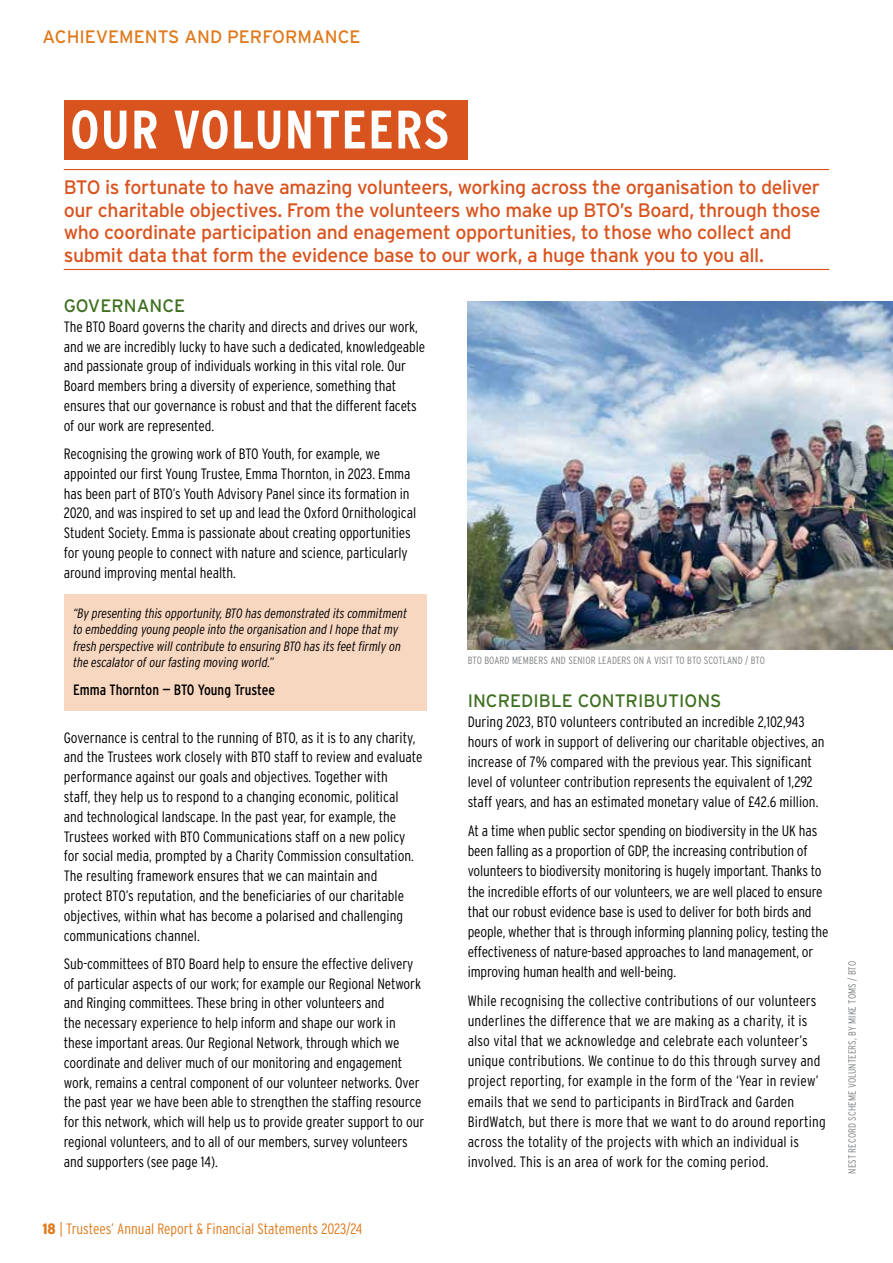
<style>
.page{position:relative;width:893px;height:1263px;background:#fff}
.page>*{position:absolute;margin:0;border:0;box-sizing:border-box;transform-origin:0 0}
.t1{font:700 54px "Interstate Condensed";letter-spacing:.02em;color:#fff}
.t2{font:19.5px/22.5px "Interstate";letter-spacing:-.02em;color:#d9531e}
.t3{font:18px "Interstate";color:#3f7021}
.t4{font:18px "Interstate";color:#df7a1c}
.t5{font:300 15px/19.8px "Interstate Condensed";letter-spacing:-.005em;color:#000}
.t6{font:300 15px "Interstate Condensed";color:#df7a1c}
.t7{font:15px "Interstate Condensed";color:#000}
.t8{font:italic 300 13.5px/16.5px "Interstate Condensed";color:#000}
.t9{font:300 10.5px "Interstate Condensed";letter-spacing:.01em;color:#808285}
.s1{font-weight:900}
</style>
<div class="page">
<div style="left:64px;top:100px;width:404px;height:59px;background:#d9531e"></div>
<hr style="left:64px;top:169px;width:765px;height:1px;background:#d9531e">
<hr style="left:64px;top:269px;width:765px;height:1px;background:#d9531e">
<img style="left:468px;top:302px;width:425px;height:348px">
<div style="left:64px;top:594px;width:362px;height:117px;background:#f8d7c1"></div>
<p class="t4" style="left:43px;top:26px;width:320px">ACHIEVEMENTS AND PERFORMANCE</p>
<h1 class="t1" style="left:70px;top:99px;width:380px">OUR VOLUNTEERS</h1>
<p class="t2" style="left:64px;top:176px;width:758px">BTO is fortunate to have amazing volunteers, working across the organisation to deliver our charitable objectives. From the volunteers who make up BTO’s Board, through those who coordinate participation and enagement opportunities, to those who collect and submit data that form the evidence base to our work, a huge thank you to you all.</p>
<p class="t3" style="left:64px;top:296px;width:123px">GOVERNANCE</p>
<p class="t5" style="left:64px;top:317px;width:363px">The BTO Board governs the charity and directs and drives our work, and we are incredibly lucky to have such a dedicated, knowledgeable and passionate group of individuals working in this vital role. Our Board members bring a diversity of experience, something that ensures that our governance is robust and that the different facets of our work are represented.</p>
<p class="t5" style="left:64px;top:444px;width:354px">Recognising the growing work of BTO Youth, for example, we appointed our first Young Trustee, Emma Thornton, in 2023. Emma has been part of BTO’s Youth Advisory Panel since its formation in 2020, and was inspired to set up and lead the Oxford Ornithological Student Society. Emma is passionate about creating opportunities for young people to connect with nature and science, particularly around improving mental health.</p>
<p class="t8" style="left:73px;top:604px;width:336px">“By presenting this opportunity, BTO has demonstrated its commitment to embedding young people into the organisation and I hope that my fresh perspective will contribute to ensuring BTO has its feet firmly on the escalator of our fasting moving world.”</p>
<p class="t7" style="left:73px;top:681px;width:204px">Emma Thornton — BTO Young Trustee</p>
<p class="t5" style="left:64px;top:727px;width:360px">Governance is central to the running of BTO, as it is to any charity, and the Trustees work closely with BTO staff to review and evaluate performance against our goals and objectives. Together with<br>staff, they help us to respond to a changing economic, political<br>and technological landscape. In the past year, for example, the Trustees worked with BTO Communications staff on a new policy for social media, prompted by a Charity Commission consultation.<br>The resulting framework ensures that we can maintain and<br>protect BTO’s reputation, and the beneficiaries of our charitable objectives, within what has become a polarised and challenging communications channel.</p>
<p class="t5" style="left:64px;top:953px;width:362px">Sub-committees of BTO Board help to ensure the effective delivery of particular aspects of our work; for example our Regional Network and Ringing committees. These bring in other volunteers and<br>the necessary experience to help inform and shape our work in these important areas. Our Regional Network, through which we coordinate and deliver much of our monitoring and engagement work, remains a central component of our volunteer networks. Over the past year we have been able to strengthen the staffing resource for this network, which will help us to provide greater support to our regional volunteers, and to all of our members, survey volunteers and supporters (see page 14).</p>
<p class="t9" style="left:468px;top:655px;width:299px">BTO BOARD MEMBERS AND SENIOR LEADERS ON A VISIT TO BTO SCOTLAND / BTO</p>
<p class="t3" style="left:468px;top:690px;width:255px">INCREDIBLE CONTRIBUTIONS</p>
<p class="t5" style="left:468px;top:711px;width:358px">During 2023, BTO volunteers contributed an incredible 2,102,943 hours of work in support of delivering our charitable objectives, an increase of 7% compared with the previous year. This significant level of volunteer contribution represents the equivalent of 1,292 staff years, and has an estimated monetary value of £42.6 million.</p>
<p class="t5" style="left:468px;top:821px;width:362px">At a time when public sector spending on biodiversity in the UK has been falling as a proportion of GDP, the increasing contribution of volunteers to biodiversity monitoring is hugely important. Thanks to the incredible efforts of our volunteers, we are well placed to ensure that our robust evidence base is used to deliver for both birds and people, whether that is through informing planning policy, testing the effectiveness of nature-based approaches to land management, or improving human health and well-being.</p>
<p class="t5" style="left:468px;top:990px;width:359px">While recognising the collective contributions of our volunteers underlines the difference that we are making as a charity, it is also vital that we acknowledge and celebrate each volunteer’s unique contributions. We continue to do this through survey and project reporting, for example in the form of the ‘Year in review’ emails that we send to participants in BirdTrack and Garden BirdWatch, but there is more that we want to do around reporting across the totality of the projects with which an individual is involved. This is an area of work for the coming period.</p>
<p class="t9" style="left:846px;top:1174px;width:214px;rotate:-90deg">NEST RECORD SCHEME VOLUNTEERS, BY MIKE TOMS / BTO</p>
<p class="t6" style="left:43px;top:1220px;width:321px"><span class="s1">18</span> | Trustees’ Annual Report &amp; Financial Statements 2023/24</p>
</div>
